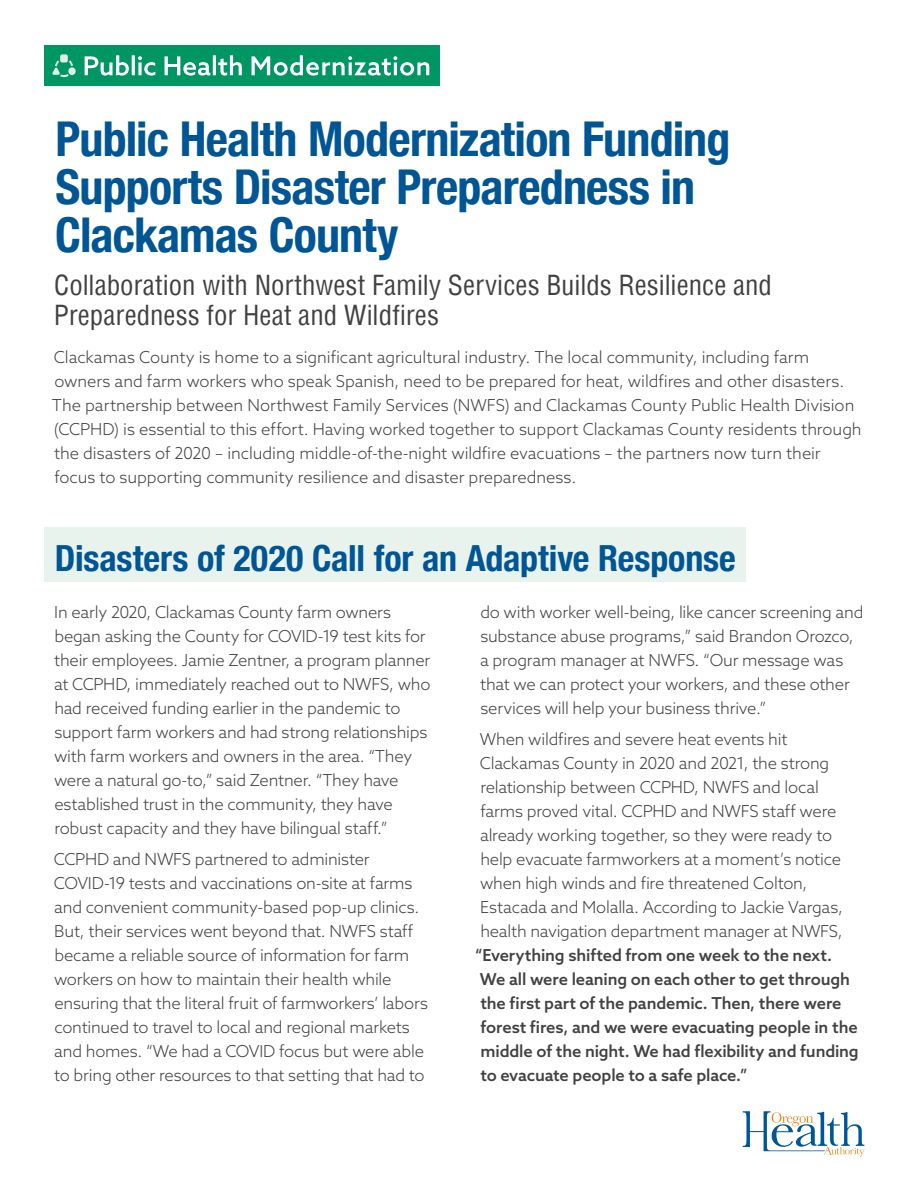
<style>
.page{position:relative;width:918px;height:1188px;background:#fff}
.page>*{position:absolute;margin:0;border:0;box-sizing:border-box;transform-origin:0 0}
.t1{font:700 condensed 48px/48px "Helvetica Neue";letter-spacing:-.015em;color:#005695}
.t2{font:700 condensed 36px "Helvetica Neue";letter-spacing:-.005em;color:#005695}
.t3{font:condensed 27px/30px "Helvetica";color:#414042}
.t4{font:300 16.5px/24px "Azo Sans";letter-spacing:-.01em;color:#414042}
.t5{font:500 16.5px/24px "Azo Sans";letter-spacing:-.01em;color:#414042}
</style>
<div class="page">
<svg style="left:743px;top:1111px;width:121px;height:46px"></svg>
<svg style="left:44px;top:45px;width:396px;height:40px;background:#28a67c"></svg>
<div style="left:44px;top:527px;width:702px;height:54px;background:#e8f3ee"></div>
<h1 class="t1" style="left:55px;top:111px;width:677px">Public Health Modernization Funding<br>Supports Disaster Preparedness in<br>Clackamas County</h1>
<h3 class="t3" style="left:54px;top:270px;width:720px">Collaboration with Northwest Family Services Builds Resilience and<br>Preparedness for Heat and Wildfires</h3>
<p class="t4" style="left:52px;top:345px;width:811px">Clackamas County is home to a significant agricultural industry. The local community, including farm owners and farm workers who speak Spanish, need to be prepared for heat, wildfires and other disasters.<br>The partnership between Northwest Family Services (NWFS) and Clackamas County Public Health Division (CCPHD) is essential to this effort. Having worked together to support Clackamas County residents through the disasters of 2020 – including middle-of-the-night wildfire evacuations – the partners now turn their focus to supporting community resilience and disaster preparedness.</p>
<h2 class="t2" style="left:55px;top:529px;width:682px">Disasters of 2020 Call for an Adaptive Response</h2>
<p class="t4" style="left:54px;top:600px;width:378px">In early 2020, Clackamas County farm owners began asking the County for COVID-19 test kits for their employees. Jamie Zentner, a program planner at CCPHD, immediately reached out to NWFS, who had received funding earlier in the pandemic to support farm workers and had strong relationships with farm workers and owners in the area. “They were a natural go-to,” said Zentner. “They have established trust in the community, they have robust capacity and they have bilingual staff.”</p>
<p class="t4" style="left:54px;top:846px;width:376px">CCPHD and NWFS partnered to administer COVID-19 tests and vaccinations on-site at farms and convenient community-based pop-up clinics.<br>But, their services went beyond that. NWFS staff became a reliable source of information for farm workers on how to maintain their health while ensuring that the literal fruit of farmworkers’ labors continued to travel to local and regional markets and homes. “We had a COVID focus but were able to bring other resources to that setting that had to</p>
<p class="t4" style="left:480px;top:600px;width:385px">do with worker well-being, like cancer screening and substance abuse programs,” said Brandon Orozco, a program manager at NWFS. “Our message was that we can protect your workers, and these other services will help your business thrive.”</p>
<p class="t4" style="left:480px;top:727px;width:365px">When wildfires and severe heat events hit Clackamas County in 2020 and 2021, the strong relationship between CCPHD, NWFS and local farms proved vital. CCPHD and NWFS staff were already working together, so they were ready to help evacuate farmworkers at a moment’s notice when high winds and fire threatened Colton, Estacada and Molalla. According to Jackie Vargas, health navigation department manager at NWFS,</p>
<p class="t5" style="left:475px;top:943px;width:385px">“Everything shifted from one week to the next.<br>We all were leaning on each other to get through the first part of the pandemic. Then, there were forest fires, and we were evacuating people in the middle of the night. We had flexibility and funding to evacuate people to a safe place.”</p>
</div>
